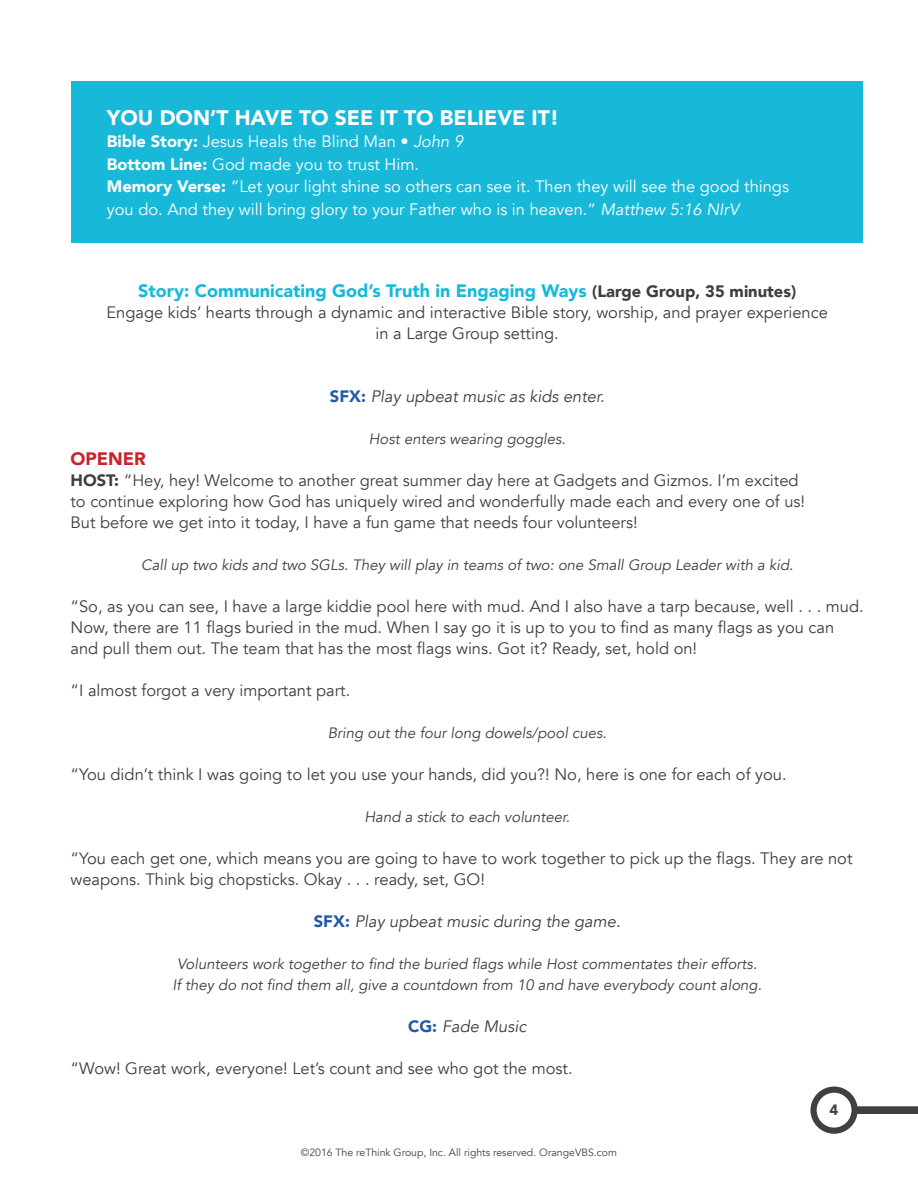
<style>
.page{position:relative;width:918px;height:1188px;background:#fff}
.page>*{position:absolute;margin:0;border:0;box-sizing:border-box;transform-origin:0 0}
.t1{font:900 21px "Avenir";color:#fff}
.t2{font:900 18px "Avenir";color:#18b9d8}
.t3{font:900 18px "Avenir";color:#c8242b}
.t4{font:16.5px/21px "Avenir";color:#3e3e3f}
.t5{font:16.5px/21px "Avenir";color:#404040}
.t6{font:16.5px/22.5px "Avenir";color:#fff}
.t7{font:italic 16.5px "Avenir";color:#3e3e3f}
.t8{font:italic 15px/21px "Avenir";color:#3e3e3f;text-align:center}
.t9{font:900 15px "Avenir";color:#404040}
.t10{font:10.5px "Avenir";color:#404040}
.s1{font-weight:900}
.s2{font-style:italic}
.s3{font-size:16.5px;color:#3e3e3f}
.s4{font-weight:900;font-style:normal;color:#2459a8}
</style>
<div class="page">
<svg style="left:810px;top:1086px;width:108px;height:48px"></svg>
<div style="left:819px;top:1095px;width:30px;height:30px;background:#fff;border-radius:50%"></div>
<div style="left:817px;top:1093px;width:35px;height:35px;border:5px solid #fff;border-radius:50%"></div>
<div style="left:71px;top:81px;width:792px;height:162px;background:#18b9d8"></div>
<p class="t1" style="left:107px;top:99px;width:454px">YOU DON’T HAVE TO SEE IT TO BELIEVE IT!</p>
<p class="t6" style="left:107px;top:130px;width:358px"><span class="s1">Bible Story:</span> Jesus Heals the Blind Man • <span class="s2">John 9</span></p>
<p class="t6" style="left:107px;top:153px;width:314px"><span class="s1">Bottom Line:</span> God made you to trust Him.</p>
<p class="t6" style="left:107px;top:175px;width:684px"><span class="s1">Memory Verse:</span> “Let your light shine so others can see it. Then they will see the good things you do. And they will bring glory to your Father who is in heaven.” <span class="s2">Matthew 5:16 NIrV</span></p>
<p class="t2" style="left:138px;top:275px;width:659px">Story: Communicating God’s Truth in Engaging Ways <span class="s3">(Large Group, 35 minutes)</span></p>
<p class="t4" style="left:107px;top:302px;width:723px;text-align:center">Engage kids’ hearts through a dynamic and interactive Bible story, worship, and prayer experience in a Large Group setting.</p>
<p class="t7" style="left:330px;top:386px;width:276px"><span class="s4">SFX:</span> Play upbeat music as kids enter.</p>
<p class="t8" style="left:369px;top:429px;width:198px">Host enters wearing goggles.</p>
<p class="t3" style="left:70px;top:443px;width:77px">OPENER</p>
<p class="t5" style="left:70px;top:470px;width:736px"><span class="s1">HOST:</span> “Hey, hey! Welcome to another great summer day here at Gadgets and Gizmos. I’m excited to continue exploring how God has uniquely wired and wonderfully made each and every one of us!<br>But before we get into it today, I have a fun game that needs four volunteers!</p>
<p class="t8" style="left:141px;top:555px;width:654px">Call up two kids and two SGLs. They will play in teams of two: one Small Group Leader with a kid.</p>
<p class="t4" style="left:70px;top:596px;width:795px">“So, as you can see, I have a large kiddie pool here with mud. And I also have a tarp because, well . . . mud.<br>Now, there are 11 flags buried in the mud. When I say go it is up to you to find as many flags as you can and pull them out. The team that has the most flags wins. Got it? Ready, set, hold on!</p>
<p class="t4" style="left:70px;top:680px;width:281px">“I almost forgot a very important part.</p>
<p class="t8" style="left:328px;top:723px;width:280px">Bring out the four long dowels/pool cues.</p>
<p class="t4" style="left:70px;top:764px;width:718px">“You didn’t think I was going to let you use your hands, did you?! No, here is one for each of you.</p>
<p class="t8" style="left:364px;top:807px;width:207px">Hand a stick to each volunteer.</p>
<p class="t4" style="left:70px;top:848px;width:784px">“You each get one, which means you are going to have to work together to pick up the flags. They are not weapons. Think big chopsticks. Okay . . . ready, set, GO!</p>
<p class="t7" style="left:314px;top:911px;width:308px"><span class="s4">SFX:</span> Play upbeat music during the game.</p>
<p class="t8" style="left:173px;top:954px;width:591px">Volunteers work together to find the buried flags while Host commentates their efforts.<br>If they do not find them all, give a countdown from 10 and have everybody count along.</p>
<p class="t7" style="left:408px;top:1016px;width:120px"><span class="s4">CG:</span> Fade Music</p>
<p class="t4" style="left:70px;top:1058px;width:504px">“Wow! Great work, everyone! Let’s count and see who got the most.</p>
<p class="t10" style="left:301px;top:1146px;width:318px">©2016 The reThink Group, Inc. All rights reserved. OrangeVBS.com</p>
<p class="t9" style="left:829px;top:1097px;width:10px">4</p>
</div>
